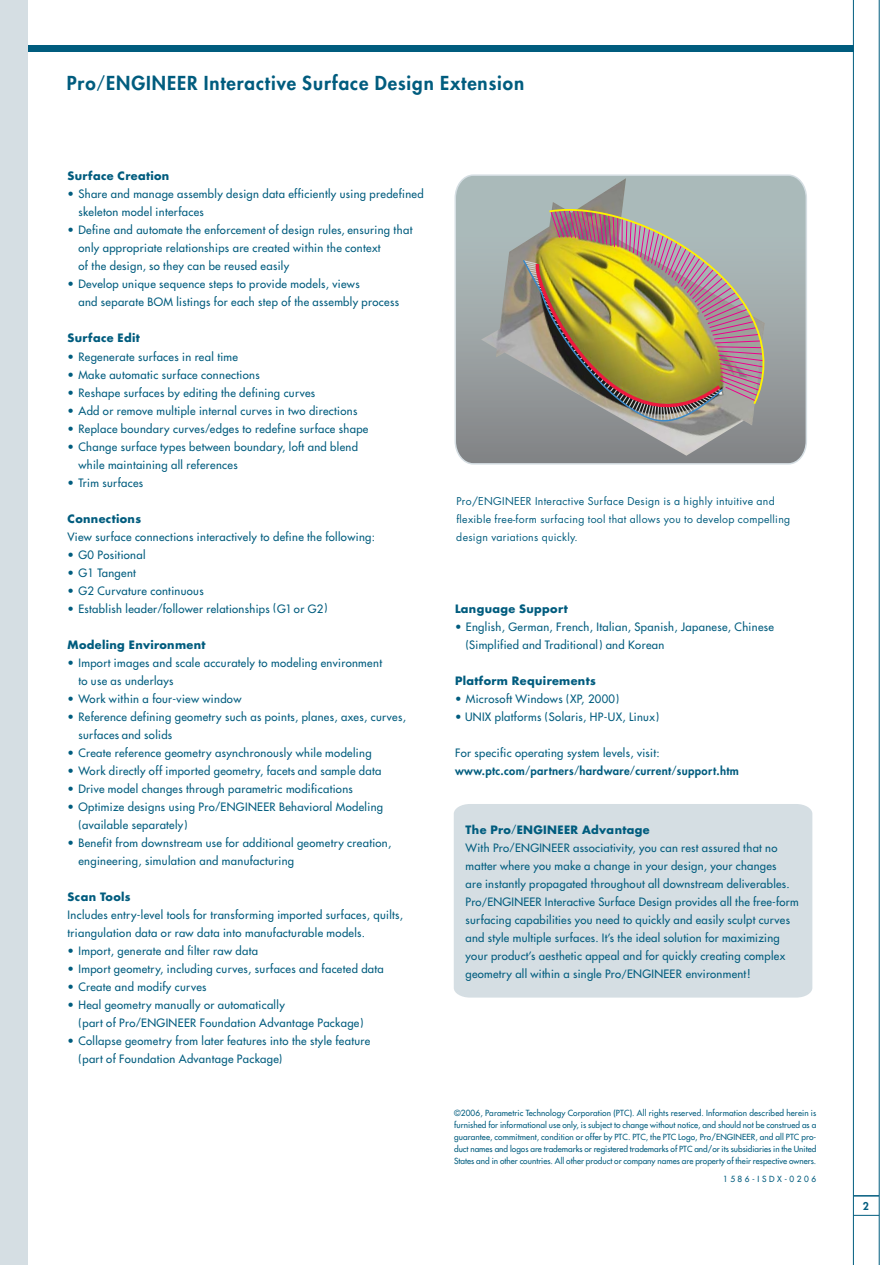
<style>
.page{position:relative;width:894px;height:1265px;background:#fff}
.page>*{position:absolute;margin:0;border:0;box-sizing:border-box;transform-origin:0 0}
.t1{font:800 18.75px "Futura";letter-spacing:.05em;color:#005c7e}
.t2{font:11.25px/18px "Futura";letter-spacing:.03em;color:#005c7e}
.t3{font:700 11.25px "Futura";letter-spacing:.03em;color:#005c7e}
.t4{font:800 11.25px/18px "Futura";letter-spacing:.03em;color:#005c7e}
.t5{font:10.5px/18px "Futura";letter-spacing:.03em;color:#005c7e}
.t6{font:800 10.5px "Futura";color:#005c7e}
.t7{font:8.25px/12px "Futura";color:#005c7e;text-align:justify}
.t8{font:8.25px "Futura";letter-spacing:.31em;color:#005c7e}
.s1{font-weight:400;font-size:16.2px}
.s2{font-size:9.75px}
.s3{font-size:10.2px}
.s4{font-weight:400}
.s5{font-weight:400;font-size:9.75px}
.s6{font-weight:700}
.s7{font-family:"Avenir";font-size:12.75px}
</style>
<div class="page">
<hr style="left:879px;top:0;width:1px;height:1264px;background:#005c7e">
<div style="left:28px;top:45px;width:825px;height:6px;background:#005c7e"></div>
<div style="left:0;top:0;width:28px;height:1264px;background:#d5dee3"></div>
<hr style="left:853px;top:0;width:1px;height:1264px;background:#005c7e">
<hr style="left:853px;top:1194px;width:26px;height:2px;background:#005c7e">
<svg style="left:853px;top:1214px;width:26px;height:1px"></svg>
<div style="left:454px;top:804px;width:358px;height:193px;background:#d5dee3"></div>
<svg style="left:454px;top:174px;width:353px;height:291px;background:#a7afb0"></svg>
<img style="left:481px;top:178px;width:284px;height:277px">
<svg style="left:547px;top:196px;width:257px;height:210px;background:#a2adad"></svg>
<img style="left:521px;top:209px;width:243px;height:253px">
<h1 class="t1" style="left:67px;top:74px;width:459px">Pro<span class="s1">/</span>ENGINEER Interactive Surface Design Extension</h1>
<p class="t3" style="left:68px;top:171px;width:103px">Surface Creation</p>
<p class="t2" style="left:78px;top:186px;width:347px;text-indent:-11px">• Share and manage assembly design data efficiently using predefined skeleton model interfaces</p>
<p class="t2" style="left:78px;top:222px;width:335px;text-indent:-11px">• Define and automate the enforcement of design rules, ensuring that only appropriate relationships are created within the context<br>of the design, so they can be reused easily</p>
<p class="t2" style="left:78px;top:276px;width:322px;text-indent:-11px">• Develop unique sequence steps to provide models, views<br>and separate BOM listings for each step of the assembly process</p>
<p class="t3" style="left:68px;top:333px;width:74px">Surface Edit</p>
<p class="t2" style="left:68px;top:348px;width:172px">• Regenerate surfaces in real time</p>
<p class="t2" style="left:68px;top:366px;width:194px">• Make automatic surface connections</p>
<p class="t2" style="left:68px;top:384px;width:249px">• Reshape surfaces by editing the defining curves</p>
<p class="t2" style="left:68px;top:402px;width:291px">• Add or remove multiple internal curves in two directions</p>
<p class="t2" style="left:68px;top:420px;width:302px">• Replace boundary curves<span class="s2">/</span>edges to redefine surface shape</p>
<p class="t2" style="left:78px;top:438px;width:281px;text-indent:-11px">• Change surface types between boundary, loft and blend while maintaining all references</p>
<p class="t2" style="left:68px;top:474px;width:77px">• Trim surfaces</p>
<p class="t3" style="left:68px;top:513px;width:75px">Connections</p>
<p class="t2" style="left:68px;top:528px;width:309px">View surface connections interactively to define the following:</p>
<p class="t2" style="left:68px;top:546px;width:79px">• G0 Positional</p>
<p class="t2" style="left:68px;top:564px;width:70px">• G1 Tangent</p>
<p class="t2" style="left:68px;top:582px;width:138px">• G2 Curvature continuous</p>
<p class="t2" style="left:68px;top:600px;width:261px">• Establish leader<span class="s2">/</span>follower relationships <span class="s3">(</span>G1 or G2<span class="s3">)</span></p>
<p class="t3" style="left:68px;top:639px;width:139px">Modeling Environment</p>
<p class="t2" style="left:78px;top:654px;width:305px;text-indent:-11px">• Import images and scale accurately to modeling environment to use as underlays</p>
<p class="t2" style="left:68px;top:690px;width:175px">• Work within a four-view window</p>
<p class="t2" style="left:78px;top:708px;width:329px;text-indent:-11px">• Reference defining geometry such as points, planes, axes, curves, surfaces and solids</p>
<p class="t2" style="left:68px;top:744px;width:305px">• Create reference geometry asynchronously while modeling</p>
<p class="t2" style="left:68px;top:762px;width:315px">• Work directly off imported geometry, facets and sample data</p>
<p class="t2" style="left:68px;top:780px;width:287px">• Drive model changes through parametric modifications</p>
<p class="t2" style="left:78px;top:798px;width:306px;text-indent:-11px">• Optimize designs using Pro<span class="s2">/</span>ENGINEER Behavioral Modeling <span class="s3">(</span>available separately<span class="s3">)</span></p>
<p class="t2" style="left:78px;top:834px;width:314px;text-indent:-11px">• Benefit from downstream use for additional geometry creation, engineering, simulation and manufacturing</p>
<p class="t3" style="left:68px;top:891px;width:65px">Scan Tools</p>
<p class="t2" style="left:68px;top:906px;width:337px">Includes entry-level tools for transforming imported surfaces, quilts, triangulation data or raw data into manufacturable models.</p>
<p class="t2" style="left:68px;top:942px;width:192px">• Import, generate and filter raw data</p>
<p class="t2" style="left:68px;top:960px;width:318px">• Import geometry, including curves, surfaces and faceted data</p>
<p class="t2" style="left:68px;top:978px;width:140px">• Create and modify curves</p>
<p class="t2" style="left:78px;top:996px;width:286px;text-indent:-11px">• Heal geometry manually or automatically<br><span class="s3">(</span>part of Pro<span class="s2">/</span>ENGINEER Foundation Advantage Package<span class="s3">)</span></p>
<p class="t2" style="left:78px;top:1032px;width:293px;text-indent:-11px">• Collapse geometry from later features into the style feature <span class="s3">(</span>part of Foundation Advantage Package<span class="s3">)</span></p>
<p class="t5" style="left:456px;top:492px;width:335px">Pro/ENGINEER Interactive Surface Design is a highly intuitive and flexible free-form surfacing tool that allows you to develop compelling design variations quickly.</p>
<p class="t3" style="left:455px;top:603px;width:114px">Language Support</p>
<p class="t2" style="left:466px;top:618px;width:310px;text-indent:-11px">• English, German, French, Italian, Spanish, Japanese, Chinese <span class="s3">(</span>Simplified and Traditional<span class="s3">)</span> and Korean</p>
<p class="t3" style="left:455px;top:675px;width:142px">Platform Requirements</p>
<p class="t2" style="left:455px;top:690px;width:166px">• Microsoft Windows <span class="s3">(</span>XP, 2000<span class="s3">)</span></p>
<p class="t2" style="left:455px;top:708px;width:205px">• UNIX platforms <span class="s3">(</span>Solaris, HP-UX, Linux<span class="s3">)</span></p>
<p class="t4" style="left:455px;top:744px;width:285px"><span class="s4">For specific operating system levels, visit: </span>www.ptc.com<span class="s5">/</span>partners<span class="s5">/</span>hardware<span class="s5">/</span>current<span class="s5">/</span>support.htm</p>
<p class="t2" style="left:465px;top:821px;width:334px"><span class="s6">The Pro</span><span class="s2">/</span><span class="s6">ENGINEER Advantage<br></span>With Pro<span class="s2">/</span>ENGINEER associativity, you can rest assured that no matter where you make a change in your design, your changes<br>are instantly propagated throughout all downstream deliverables.<br>Pro<span class="s2">/</span>ENGINEER Interactive Surface Design provides all the free-form surfacing capabilities you need to quickly and easily sculpt curves and style multiple surfaces. It’s the ideal solution for maximizing your product’s aesthetic appeal and for quickly creating complex geometry all within a single Pro<span class="s2">/</span>ENGINEER environment<span class="s7">!</span></p>
<p class="t7" style="left:454px;top:1107px;width:364px">©2006, Parametric Technology Corporation (PTC). All rights reserved. Information described herein is furnished for informational use only, is subject to change without notice, and should not be construed as a guarantee, commitment, condition or offer by PTC. PTC, the PTC Logo, Pro/ENGINEER, and all PTC pro&shy;duct names and logos are trademarks or registered trademarks of PTC and/or its subsidiaries in the United States and in other countries. All other product or company names are property of their respective owners.</p>
<p class="t8" style="left:723px;top:1174px;width:95px">1586-ISDX-0206</p>
<p class="t6" style="left:863px;top:1200px;width:8px">2</p>
</div>
